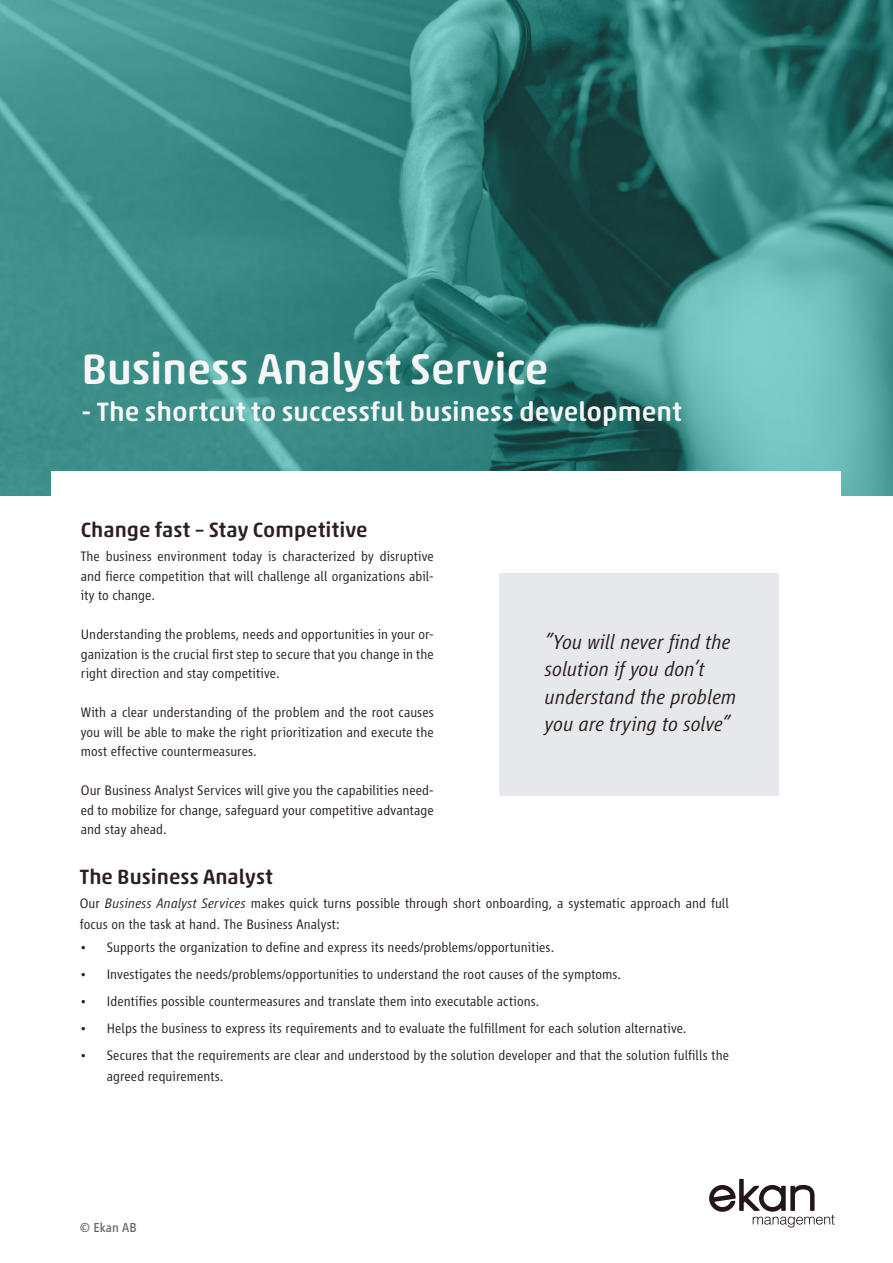
<style>
.page{position:relative;width:893px;height:1263px;background:#fff}
.page>*{position:absolute;margin:0;border:0;box-sizing:border-box;transform-origin:0 0}
.t1{font:500 43.5px "Akko Rounded Std";letter-spacing:-.005em;color:#f6f6f6}
.t2{font:500 27px "Akko Rounded Std";color:#f6f6f6}
.t3{font:italic 300 21px/27.6px "Vialog LT Std";color:#2c2021}
.t4{font:500 21px "Akko Rounded Std";letter-spacing:.005em;color:#2c2021}
.t5{font:300 14.25px/19.5px "Vialog LT Std";letter-spacing:.005em;color:#2c2021;text-align:justify}
.t6{font:13.5px "Vialog LT Pro";color:#5f6369}
.s1{font-style:italic}
</style>
<div class="page">
<svg style="left:0;top:0;width:893px;height:495px;background:#3a8782"></svg>
<div style="left:52px;top:472px;width:789px;height:697px;background:#fff"></div>
<div style="left:499px;top:573px;width:279px;height:223px;background:#e7e8eb"></div>
<svg style="left:709px;top:1179px;width:126px;height:48px"></svg>
<p class="t1" style="left:81px;top:342px;width:469px">Business Analyst Service</p>
<p class="t2" style="left:81px;top:395px;width:602px">- The shortcut to successful business development</p>
<p class="t4" style="left:81px;top:517px;width:288px">Change fast – Stay Competitive</p>
<p class="t5" style="left:81px;top:547px;width:354px">The business environment today is characterized by disruptive and fierce competition that will challenge all organizations abil&shy;ity to change.</p>
<p class="t5" style="left:81px;top:625px;width:354px">Understanding the problems, needs and opportunities in your or&shy;ganization is the crucial first step to secure that you change in the right direction and stay competitive.</p>
<p class="t5" style="left:81px;top:703px;width:354px">With a clear understanding of the problem and the root causes you will be able to make the right prioritization and execute the most effective countermeasures.</p>
<p class="t5" style="left:81px;top:781px;width:354px">Our Business Analyst Services will give you the capabilities need&shy;ed to mobilize for change, safeguard your competitive advantage and stay ahead.</p>
<p class="t4" style="left:80px;top:864px;width:195px">The Business Analyst</p>
<p class="t5" style="left:80px;top:893px;width:651px;line-height:21px">Our <span class="s1">Business Analyst Services</span> makes quick turns possible through short onboarding, a systematic approach and full focus on the task at hand. The Business Analyst:</p>
<p class="t5" style="left:80px;top:937px;width:476px">• Supports the organization to define and express its needs/problems/opportunities.</p>
<p class="t5" style="left:80px;top:964px;width:543px">• Investigates the needs/problems/opportunities to understand the root causes of the symptoms.</p>
<p class="t5" style="left:80px;top:991px;width:461px">• Identifies possible countermeasures and translate them into executable actions.</p>
<p class="t5" style="left:80px;top:1018px;width:608px">• Helps the business to express its requirements and to evaluate the fulfillment for each solution alternative.</p>
<p class="t5" style="left:107px;top:1045px;width:624px;line-height:21px;text-indent:-27px">• Secures that the requirements are clear and understood by the solution developer and that the solution fulfills the agreed requirements.</p>
<p class="t3" style="left:545px;top:628px;width:193px">”You will never find the solution if you don’t understand the problem you are trying to solve”</p>
<p class="t6" style="left:80px;top:1220px;width:59px">© Ekan AB</p>
</div>
